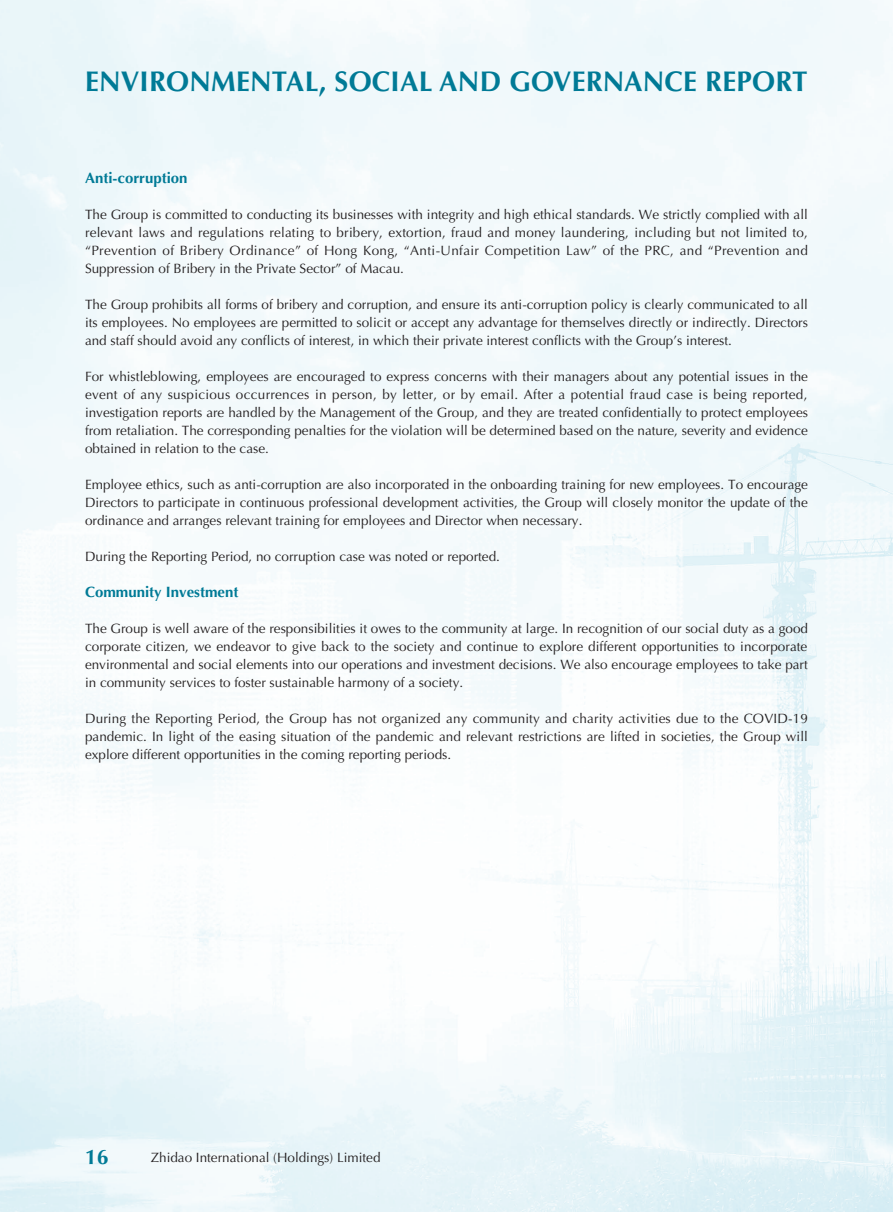
<style>
.page{position:relative;width:893px;height:1212px;background:#fff}
.page>*{position:absolute;margin:0;border:0;box-sizing:border-box;transform-origin:0 0}
.t1{font:700 28.5px "Optima LT Std";letter-spacing:.01em;color:#007a96}
.t2{font:700 21px "Optima LT Std";color:#007a96}
._02_H2{font:700 15px "Optima LT Std";color:#007a96}
._00_txt{font:13.5px/18px "Optima LT Std";color:#231f20;text-align:justify}
</style>
<div class="page">
<img style="left:0;top:0;width:893px;height:1212px">
<h1 class="t1" style="left:85px;top:65px;width:724px">ENVIRONMENTAL, SOCIAL AND GOVERNANCE REPORT</h1>
<p class="_02_H2" style="left:85px;top:169px;width:104px">Anti-corruption</p>
<p class="_00_txt" style="left:85px;top:205px;width:724px">The Group is committed to conducting its businesses with integrity and high ethical standards. We strictly complied with all relevant laws and regulations relating to bribery, extortion, fraud and money laundering, including but not limited to, “Prevention of Bribery Ordinance” of Hong Kong, “Anti-Unfair Competition Law” of the PRC, and “Prevention and Suppression of Bribery in the Private Sector” of Macau.</p>
<p class="_00_txt" style="left:85px;top:295px;width:724px">The Group prohibits all forms of bribery and corruption, and ensure its anti-corruption policy is clearly communicated to all its employees. No employees are permitted to solicit or accept any advantage for themselves directly or indirectly. Directors and staff should avoid any conflicts of interest, in which their private interest conflicts with the Group’s interest.</p>
<p class="_00_txt" style="left:85px;top:367px;width:724px">For whistleblowing, employees are encouraged to express concerns with their managers about any potential issues in the event of any suspicious occurrences in person, by letter, or by email. After a potential fraud case is being reported, investigation reports are handled by the Management of the Group, and they are treated confidentially to protect employees from retaliation. The corresponding penalties for the violation will be determined based on the nature, severity and evidence obtained in relation to the case.</p>
<p class="_00_txt" style="left:85px;top:475px;width:724px">Employee ethics, such as anti-corruption are also incorporated in the onboarding training for new employees. To encourage Directors to participate in continuous professional development activities, the Group will closely monitor the update of the ordinance and arranges relevant training for employees and Director when necessary.</p>
<p class="_00_txt" style="left:85px;top:547px;width:416px">During the Reporting Period, no corruption case was noted or reported.</p>
<p class="_02_H2" style="left:85px;top:583px;width:155px">Community Investment</p>
<p class="_00_txt" style="left:85px;top:619px;width:724px">The Group is well aware of the responsibilities it owes to the community at large. In recognition of our social duty as a good corporate citizen, we endeavor to give back to the society and continue to explore different opportunities to incorporate environmental and social elements into our operations and investment decisions. We also encourage employees to take part in community services to foster sustainable harmony of a society.</p>
<p class="_00_txt" style="left:85px;top:709px;width:724px">During the Reporting Period, the Group has not organized any community and charity activities due to the COVID-19 pandemic. In light of the easing situation of the pandemic and relevant restrictions are lifted in societies, the Group will explore different opportunities in the coming reporting periods.</p>
<h2 class="t2" style="left:85px;top:1144px;width:25px">16</h2>
<p class="_00_txt" style="left:151px;top:1149px;width:231px">Zhidao International (Holdings) Limited</p>
</div>
